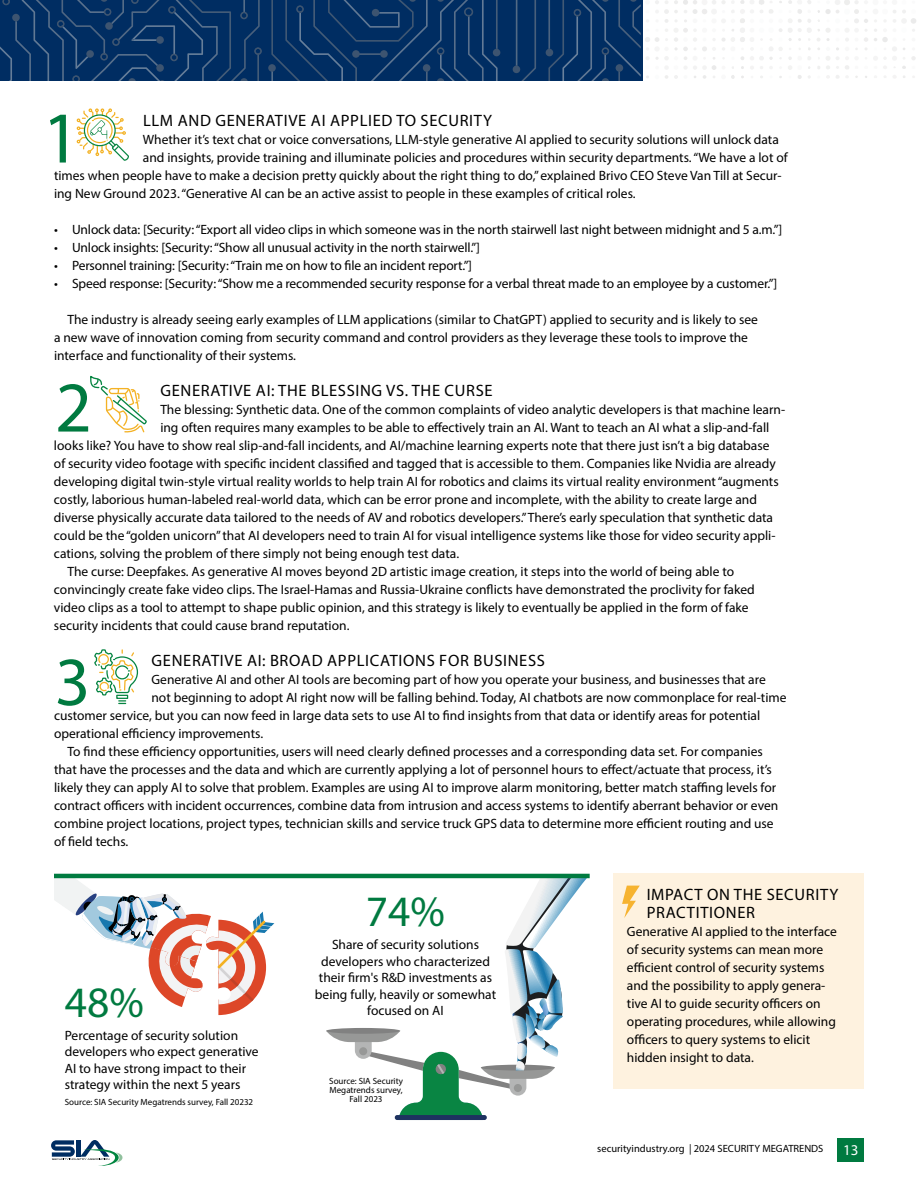
<style>
.page{position:relative;width:918px;height:1188px;background:#fff}
.page>*{position:absolute;margin:0;border:0;box-sizing:border-box;transform-origin:0 0}
.t1{font:73.5px "Myriad Pro";color:#007a40}
.t2{font:72px "Myriad Pro";color:#007a40}
.t3{font:69.3px "Myriad Pro";color:#007a40}
.t4{font:43.5px "Myriad Pro";color:#007a40}
.t5{font:16.5px/18px "Myriad Pro";letter-spacing:.04em;color:#000}
.t6{font:15px "Myriad Pro";color:#fff}
.t7{font:13.5px/18px "Myriad Pro";color:#000}
.t8{font:10.5px "Myriad Pro";color:#000}
.t9{font:9px/9px "Myriad Pro";color:#000;text-align:center}
</style>
<div class="page">
<div style="left:838px;top:1138px;width:26px;height:24px;background:#007a40"></div>
<svg style="left:51px;top:1140px;width:71px;height:26px"></svg>
<div style="left:0;top:0;width:643px;height:81px;background:#002d62"></div>
<div style="left:513px;top:66px;width:7px;height:7px;background:#3d5470;border-radius:50%"></div>
<div style="left:493px;top:49px;width:7px;height:7px;background:#3d5470;border-radius:50%"></div>
<svg style="left:0;top:0;width:498px;height:81px"></svg>
<svg style="left:515px;top:0;width:21px;height:81px"></svg>
<div style="left:546px;top:49px;width:7px;height:7px;background:#3d5470;border-radius:50%"></div>
<svg style="left:817px;top:0;width:99px;height:60px"></svg>
<svg style="left:548px;top:0;width:178px;height:81px"></svg>
<img style="left:731px;top:0;width:89px;height:14px">
<img style="left:826px;top:65px;width:89px;height:14px">
<svg style="left:54px;top:878px;width:220px;height:137px"></svg>
<svg style="left:326px;top:878px;width:261px;height:242px"></svg>
<div style="left:326px;top:1028px;width:74px;height:6px;background:#818181;border-radius:50%"></div>
<svg style="left:77px;top:108px;width:52px;height:53px"></svg>
<svg style="left:90px;top:376px;width:57px;height:57px"></svg>
<svg style="left:94px;top:649px;width:45px;height:56px"></svg>
<div style="left:613px;top:873px;width:251px;height:216px;background:#fef2df"></div>
<hr style="left:54px;top:874px;width:536px;height:4px;background:#007b40">
<svg style="left:622px;top:886px;width:18px;height:32px"></svg>
<p class="t5" style="left:143px;top:111px;width:351px">LLM AND GENERATIVE AI APPLIED TO SECURITY</p>
<p class="t7" style="left:143px;top:130px;width:638px">Whether it’s text chat or voice conversations, LLM-style generative AI applied to security solutions will unlock data</p>
<p class="t7" style="left:143px;top:148px;width:646px">and insights, provide training and illuminate policies and procedures within security departments. “We have a lot of</p>
<p class="t7" style="left:54px;top:166px;width:729px">times when people have to make a decision pretty quickly about the right thing to do,” explained Brivo CEO Steve Van Till at Secur-</p>
<p class="t7" style="left:54px;top:184px;width:583px">ing New Ground 2023. “Generative AI can be an active assist to people in these examples of critical roles.</p>
<p class="t7" style="left:54px;top:220px;width:730px">• Unlock data: [Security: “Export all video clips in which someone was in the north stairwell last night between midnight and 5 a.m.”]</p>
<p class="t7" style="left:54px;top:238px;width:428px">• Unlock insights: [Security: “Show all unusual activity in the north stairwell.”]</p>
<p class="t7" style="left:54px;top:256px;width:420px">• Personnel training: [Security: “Train me on how to file an incident report.”]</p>
<p class="t7" style="left:54px;top:274px;width:725px">• Speed response: [Security: “Show me a recommended security response for a verbal threat made to an employee by a customer.”]</p>
<p class="t7" style="left:54px;top:310px;width:706px;text-indent:14px">The industry is already seeing early examples of LLM applications (similar to ChatGPT) applied to security and is likely to see a new wave of innovation coming from security command and control providers as they leverage these tools to improve the interface and functionality of their systems.</p>
<p class="t5" style="left:161px;top:381px;width:334px">GENERATIVE AI: THE BLESSING VS. THE CURSE</p>
<p class="t7" style="left:160px;top:400px;width:626px">The blessing: Synthetic data. One of the common complaints of video analytic developers is that machine learn-</p>
<p class="t7" style="left:160px;top:418px;width:611px">ing often requires many examples to be able to effectively train an AI. Want to teach an AI what a slip-and-fall</p>
<p class="t7" style="left:54px;top:436px;width:717px">looks like? You have to show real slip-and-fall incidents, and AI/machine learning experts note that there just isn’t a big database</p>
<p class="t7" style="left:54px;top:454px;width:723px">of security video footage with specific incident classified and tagged that is accessible to them. Companies like Nvidia are already</p>
<p class="t7" style="left:54px;top:472px;width:726px">developing digital twin-style virtual reality worlds to help train AI for robotics and claims its virtual reality environment “augments</p>
<p class="t7" style="left:54px;top:490px;width:705px">costly, laborious human-labeled real-world data, which can be error prone and incomplete, with the ability to create large and</p>
<p class="t7" style="left:54px;top:508px;width:721px">diverse physically accurate data tailored to the needs of AV and robotics developers.” There’s early speculation that synthetic data</p>
<p class="t7" style="left:54px;top:526px;width:723px">could be the “golden unicorn” that AI developers need to train AI for visual intelligence systems like those for video security appli-</p>
<p class="t7" style="left:54px;top:544px;width:407px">cations, solving the problem of there simply not being enough test data.</p>
<p class="t7" style="left:67px;top:562px;width:668px">The curse: Deepfakes. As generative AI moves beyond 2D artistic image creation, it steps into the world of being able to</p>
<p class="t7" style="left:54px;top:580px;width:702px">convincingly create fake video clips. The Israel-Hamas and Russia-Ukraine conflicts have demonstrated the proclivity for faked</p>
<p class="t7" style="left:54px;top:598px;width:696px">video clips as a tool to attempt to shape public opinion, and this strategy is likely to eventually be applied in the form of fake</p>
<p class="t7" style="left:54px;top:616px;width:297px">security incidents that could cause brand reputation.</p>
<p class="t5" style="left:152px;top:651px;width:395px">GENERATIVE AI: BROAD APPLICATIONS FOR BUSINESS</p>
<p class="t7" style="left:151px;top:670px;width:616px">Generative AI and other AI tools are becoming part of how you operate your business, and businesses that are</p>
<p class="t7" style="left:151px;top:688px;width:637px">not beginning to adopt AI right now will be falling behind. Today, AI chatbots are now commonplace for real-time</p>
<p class="t7" style="left:54px;top:706px;width:708px">customer service, but you can now feed in large data sets to use AI to find insights from that data or identify areas for potential</p>
<p class="t7" style="left:54px;top:724px;width:211px">operational efficiency improvements.</p>
<p class="t7" style="left:68px;top:742px;width:697px">To find these efficiency opportunities, users will need clearly defined processes and a corresponding data set. For companies</p>
<p class="t7" style="left:54px;top:760px;width:719px">that have the processes and the data and which are currently applying a lot of personnel hours to effect/actuate that process, it’s</p>
<p class="t7" style="left:54px;top:778px;width:724px">likely they can apply AI to solve that problem. Examples are using AI to improve alarm monitoring, better match staffing levels for</p>
<p class="t7" style="left:54px;top:796px;width:726px">contract officers with incident occurrences, combine data from intrusion and access systems to identify aberrant behavior or even</p>
<p class="t7" style="left:54px;top:814px;width:721px">combine project locations, project types, technician skills and service truck GPS data to determine more efficient routing and use</p>
<p class="t7" style="left:54px;top:832px;width:76px">of field techs.</p>
<h1 class="t1" style="left:42px;top:93px;width:39px">1</h1>
<h2 class="t2" style="left:55px;top:363px;width:38px">2</h2>
<h3 class="t3" style="left:55px;top:639px;width:37px">3</h3>
<h3 class="t4" style="left:65px;top:975px;width:81px">48%</h3>
<p class="t7" style="left:65px;top:1027px;width:195px;line-height:16.5px">Percentage of security solution developers who expect generative<br>AI to have strong impact to their strategy within the next 5 years</p>
<p class="t9" style="left:65px;top:1097px;width:190px">Source: SIA Security Megatrends survey, Fall 20232</p>
<h3 class="t4" style="left:366px;top:884px;width:81px">74%</h3>
<p class="t7" style="left:315px;top:936px;width:183px;line-height:16.5px;text-align:center">Share of security solutions developers who characterized their firm's R&amp;D investments as being fully, heavily or somewhat focused on AI</p>
<p class="t9" style="left:329px;top:1076px;width:75px">Source: SIA Security<br>Megatrends survey,<br>Fall 2023</p>
<p class="t5" style="left:647px;top:885px;width:193px">IMPACT ON THE SECURITY<br>PRACTITIONER</p>
<p class="t7" style="left:627px;top:922px;width:212px">Generative AI applied to the interface of security systems can mean more efficient control of security systems and the possibility to apply genera&shy;tive AI to guide security officers on operating procedures, while allowing officers to query systems to elicit hidden insight to data.</p>
<p class="t8" style="left:597px;top:1142px;width:228px">securityindustry.org | 2024 SECURITY MEGATRENDS</p>
<p class="t6" style="left:843px;top:1141px;width:17px">13</p>
</div>
